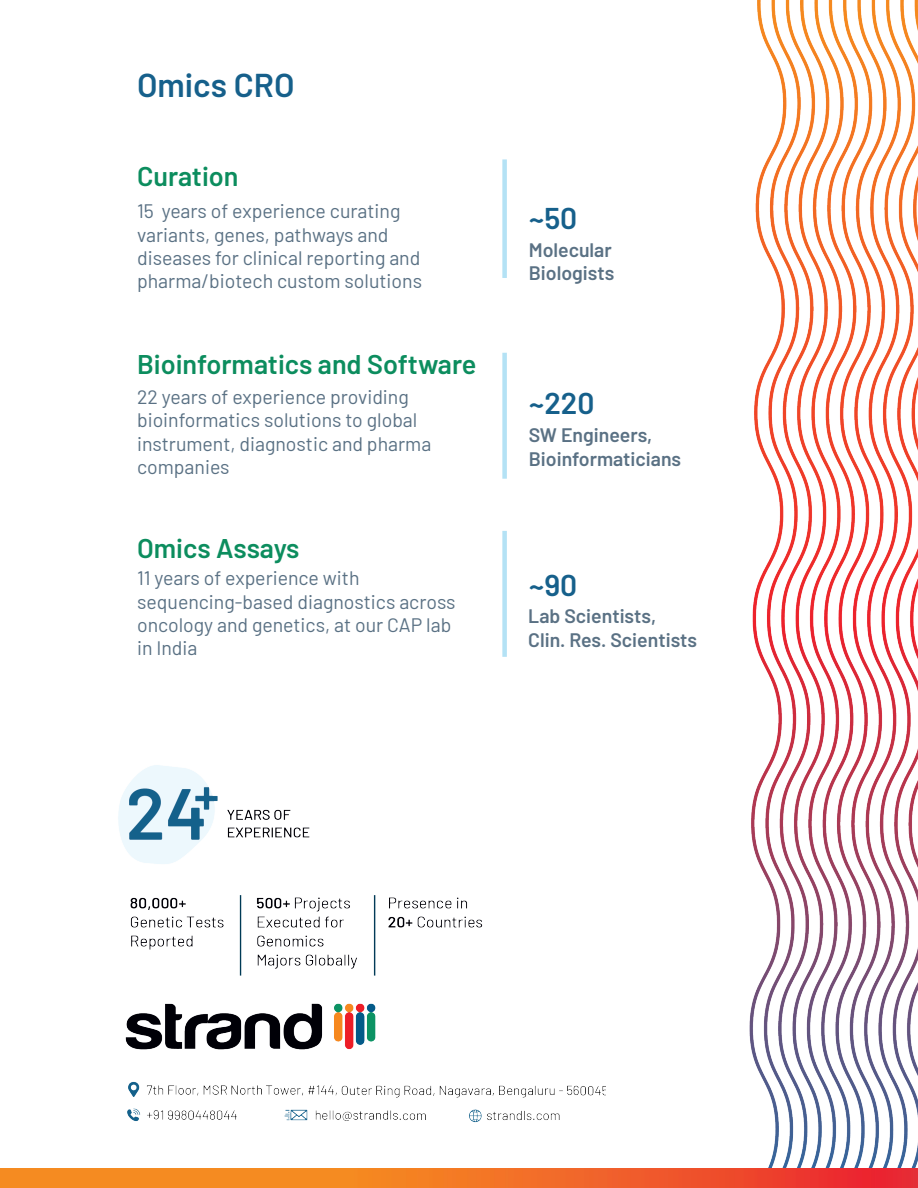
<style>
.page{position:relative;width:918px;height:1188px;background:#fff}
.page>*{position:absolute;margin:0;border:0;box-sizing:border-box;transform-origin:0 0}
.Title_1{font:600 33px "Barlow";color:#16608b}
.Title_1-2{font:600 30px "Barlow";color:#16608b}
.Title_1-3{font:600 27px "Barlow";color:#0c8d5e}
.Sub-Title_1{font:19.5px/23.4px "Barlow";color:#5a7184}
.Sub-Title_1-2{font:600 19.5px/23.4px "Barlow";color:#5a7184}
</style>
<div class="page">
<img style="left:118px;top:765px;width:365px;height:211px">
<img style="left:125px;top:1003px;width:481px;height:120px">
<div style="left:502px;top:531px;width:5px;height:126px;background:#b4e2f5"></div>
<div style="left:502px;top:353px;width:5px;height:126px;background:#b4e2f5"></div>
<div style="left:502px;top:159px;width:5px;height:119px;background:#b4e2f5"></div>
<img style="left:726px;top:0;width:192px;height:1169px">
<img style="left:0;top:1169px;width:918px;height:19px">
<p class="Title_1" style="left:137px;top:61px;width:159px">Omics CRO</p>
<p class="Title_1-3" style="left:137px;top:157px;width:103px">Curation</p>
<p class="Sub-Title_1" style="left:137px;top:198px;width:287px">15 years of experience curating variants, genes, pathways and diseases for clinical reporting and pharma/biotech custom solutions</p>
<p class="Title_1-3" style="left:137px;top:345px;width:341px">Bioinformatics and Software</p>
<p class="Sub-Title_1" style="left:137px;top:384px;width:296px">22 years of experience providing bioinformatics solutions to global instrument, diagnostic and pharma companies</p>
<p class="Title_1-3" style="left:137px;top:528px;width:164px">Omics Assays</p>
<p class="Sub-Title_1" style="left:137px;top:565px;width:320px">11 years of experience with sequencing-based diagnostics across oncology and genetics, at our CAP lab in India</p>
<p class="Title_1-2" style="left:529px;top:196px;width:50px">~50</p>
<p class="Sub-Title_1-2" style="left:529px;top:237px;width:87px">Molecular<br>Biologists</p>
<p class="Title_1-2" style="left:529px;top:381px;width:67px">~220</p>
<p class="Sub-Title_1-2" style="left:529px;top:422px;width:125px">SW Engineers,</p>
<p class="Sub-Title_1-2" style="left:529px;top:445px;width:154px">Bioinformaticians</p>
<p class="Title_1-2" style="left:529px;top:563px;width:50px">~90</p>
<p class="Sub-Title_1-2" style="left:528px;top:603px;width:130px">Lab Scientists,</p>
<p class="Sub-Title_1-2" style="left:528px;top:626px;width:170px">Clin. Res. Scientists</p>
</div>
